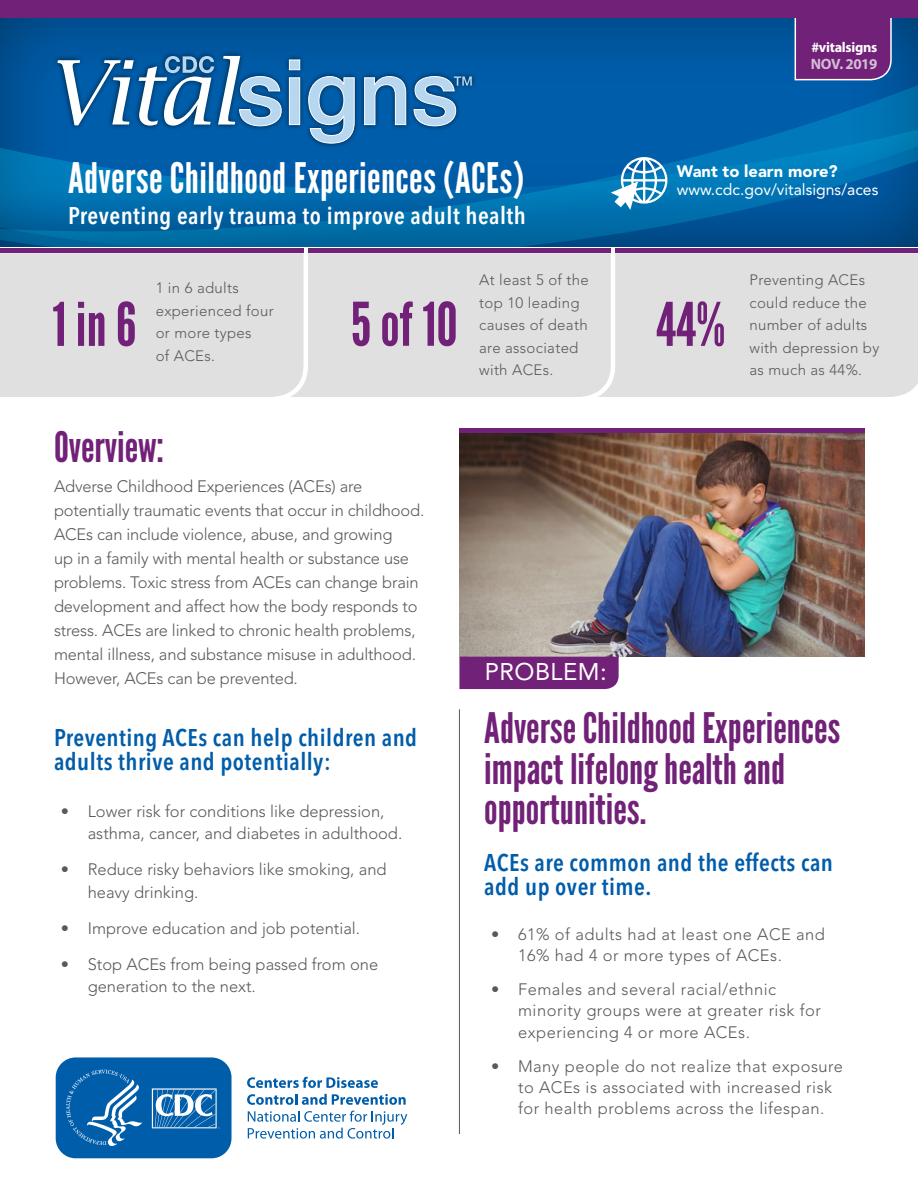
<style>
.page{position:relative;width:918px;height:1188px;background:#fff}
.page>*{position:absolute;margin:0;border:0;box-sizing:border-box;transform-origin:0 0}
.t1{font:60px "League Gothic";color:#712177}
.t2{font:42px/40.5px "League Gothic";color:#712177}
.t3{font:42px "League Gothic";letter-spacing:.01em;color:#fff}
.t4{font:600 condensed 24px/24px "Avenir Next LT Pro";letter-spacing:.02em;color:#005daa}
.t5{font:600 condensed 24px "Avenir Next LT Pro";letter-spacing:.02em;color:#fff}
.t6{font:24px "Avenir LT Std";letter-spacing:.02em;color:#fff}
.t7{font:300 16.5px/24px "Avenir LT Std";color:#58595b}
.t8{font:300 16.5px/21px "Avenir LT Std";letter-spacing:.03em;color:#58595b}
.t9{font:900 16.5px "Avenir LT Std";color:#fff}
.t10{font:15.75px "Avenir LT Std";color:#fff}
.t11{font:300 15px/22.5px "Avenir LT Std";letter-spacing:.02em;color:#58595b}
.t12{font:700 15px "Myriad Pro";letter-spacing:-.03em;color:#fff}
.t13{font:700 14.25px "Myriad Pro";letter-spacing:-.02em;color:#fff}
</style>
<div class="page">
<div style="left:0;top:0;width:918px;height:249px;background:#000;opacity:.5"></div>
<svg style="left:0;top:67px;width:918px;height:179px;background:#0063a7"></svg>
<svg style="left:609px;top:157px;width:61px;height:55px"></svg>
<div style="left:52px;top:50px;width:425px;height:99px;background:#000;opacity:.65"></div>
<svg style="left:289px;top:59px;width:11px;height:66px"></svg>
<svg style="left:308px;top:76px;width:47px;height:67px;background:#75a4cc"></svg>
<svg style="left:364px;top:76px;width:42px;height:49px;background:#75a6cf"></svg>
<svg style="left:57px;top:56px;width:225px;height:70px"></svg>
<svg style="left:413px;top:76px;width:59px;height:50px;background:#5992c1"></svg>
<img style="left:459px;top:433px;width:405px;height:224px">
<div style="left:617px;top:246px;width:301px;height:151px;background:#e0e0e0"></div>
<div style="left:310px;top:246px;width:307px;height:151px;background:#e0e0e0"></div>
<div style="left:0;top:246px;width:310px;height:151px;background:#e0e0e0"></div>
<hr style="left:0;top:249px;width:303px;height:4px;background:#712177">
<hr style="left:308px;top:249px;width:303px;height:4px;background:#712177">
<hr style="left:615px;top:249px;width:303px;height:4px;background:#712177">
<hr style="left:459px;top:429px;width:405px;height:4px;background:#712177">
<svg style="left:794px;top:17px;width:98px;height:64px;background:#742d7f"></svg>
<div style="left:459px;top:657px;width:160px;height:32px;background:#712177"></div>
<hr style="left:459px;top:709px;width:1px;height:425px;background:#58595b">
<svg style="left:247px;top:1077px;width:131px;height:11px"></svg>
<svg style="left:247px;top:1094px;width:159px;height:11px"></svg>
<svg style="left:248px;top:1111px;width:159px;height:28px"></svg>
<svg style="left:55px;top:1057px;width:177px;height:102px;background:#2373b5"></svg>
<div style="left:0;top:0;width:918px;height:17px;background:#712177"></div>
<p class="t13" style="left:811px;top:39px;width:68px">#vitalsigns</p>
<h2 class="t3" style="left:68px;top:153px;width:458px">Adverse Childhood Experiences (ACEs)</h2>
<h3 class="t5" style="left:68px;top:201px;width:459px">Preventing early trauma to improve adult health</h3>
<p class="t12" style="left:811px;top:56px;width:68px">NOV. 2019</p>
<p class="t9" style="left:677px;top:161px;width:162px">Want to learn more?</p>
<p class="t10" style="left:677px;top:180px;width:203px">www.cdc.gov/vitalsigns/aces</p>
<p class="t11" style="left:156px;top:277px;width:120px">1 in 6 adults experienced four or more types<br>of ACEs.</p>
<p class="t11" style="left:479px;top:269px;width:111px">At least 5 of the top 10 leading causes of death are associated with ACEs.</p>
<p class="t11" style="left:749px;top:269px;width:131px">Preventing ACEs could reduce the number of adults with depression by as much as 44%.</p>
<h1 class="t1" style="left:52px;top:289px;width:85px">1 in 6</h1>
<h1 class="t1" style="left:350px;top:289px;width:109px">5 of 10</h1>
<h1 class="t1" style="left:656px;top:289px;width:71px">44%</h1>
<h2 class="t2" style="left:54px;top:427px;width:112px">Overview:</h2>
<p class="t7" style="left:54px;top:475px;width:372px">Adverse Childhood Experiences (ACEs) are potentially traumatic events that occur in childhood.<br>ACEs can include violence, abuse, and growing<br>up in a family with mental health or substance use problems. Toxic stress from ACEs can change brain development and affect how the body responds to stress. ACEs are linked to chronic health problems, mental illness, and substance misuse in adulthood.<br>However, ACEs can be prevented.</p>
<h3 class="t4" style="left:54px;top:725px;width:365px">Preventing ACEs can help children and adults thrive and potentially:</h3>
<p class="t7" style="left:88px;top:800px;width:316px;line-height:22.5px;text-indent:-27px">• Lower risk for conditions like depression, asthma, cancer, and diabetes in adulthood.</p>
<p class="t7" style="left:88px;top:858px;width:300px;line-height:22.5px;text-indent:-27px">• Reduce risky behaviors like smoking, and heavy drinking.</p>
<p class="t7" style="left:61px;top:916px;width:301px">• Improve education and job potential.</p>
<p class="t7" style="left:88px;top:953px;width:292px;line-height:22.5px;text-indent:-27px">• Stop ACEs from being passed from one generation to the next.</p>
<h3 class="t6" style="left:485px;top:658px;width:124px">PROBLEM:</h3>
<h2 class="t2" style="left:484px;top:708px;width:358px">Adverse Childhood Experiences impact lifelong health and opportunities.</h2>
<h3 class="t4" style="left:484px;top:850px;width:350px">ACEs are common and the effects can add up over time.</h3>
<p class="t8" style="left:518px;top:924px;width:308px;text-indent:-27px">• 61% of adults had at least one ACE and<br>16% had 4 or more types of ACEs.</p>
<p class="t8" style="left:518px;top:979px;width:304px;text-indent:-27px">• Females and several racial/ethnic minority groups were at greater risk for experiencing 4 or more ACEs.</p>
<p class="t8" style="left:518px;top:1056px;width:327px;text-indent:-27px">• Many people do not realize that exposure to ACEs is associated with increased risk for health problems across the lifespan.</p>
</div>
